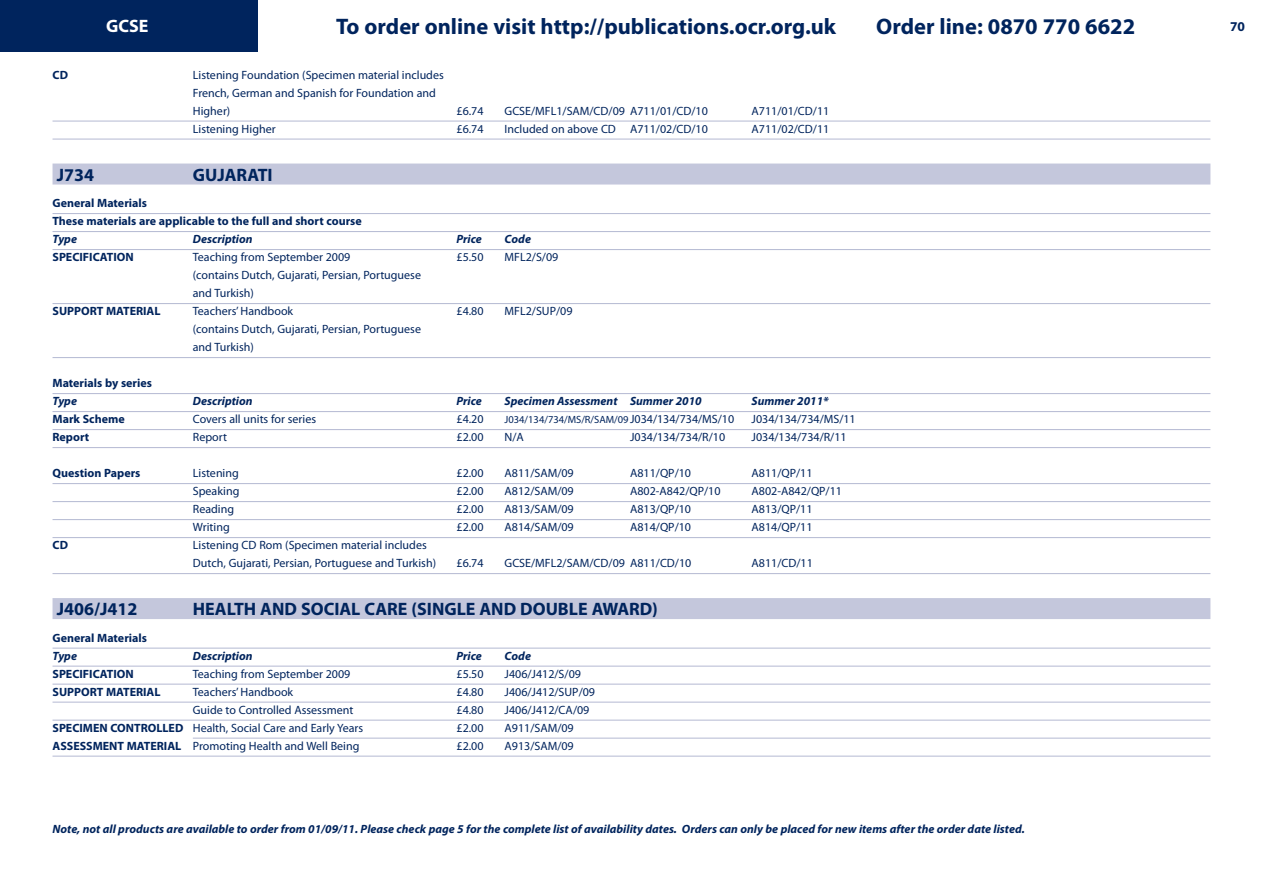
<style>
.page{position:relative;width:1263px;height:893px;background:#fff}
.page>*{position:absolute;margin:0;border:0;box-sizing:border-box;transform-origin:0 0}
.t1{font:700 22.5px "Myriad Pro";color:#00245d}
.subject_heading{font:700 18px "Myriad Pro";color:#00245d}
.t2{font:700 18px "Myriad Pro";color:#fff}
.t3{font:700 13.5px "Myriad Pro";color:#00245d}
.text_1{font:12px/18px "Myriad Pro";color:#00245d}
.text_1-2{font:italic 700 12px "Myriad Pro";color:#00245d}
.text_1-3{font:700 12px "Myriad Pro";color:#00245d}
.text_1-4{font:10.5px "Myriad Pro";color:#00245d}
.s1{font-size:12px}
.s2{font-weight:700}
</style>
<div class="page">
<div style="left:0;top:0;width:258px;height:51px;background:#00245d"></div>
<hr style="left:53px;top:121px;width:1157px;height:1px;background:#b4b9d2">
<hr style="left:53px;top:139px;width:1157px;height:1px;background:#b4b9d2">
<div style="left:53px;top:164px;width:1157px;height:21px;background:#c4c7dc"></div>
<hr style="left:53px;top:213px;width:1157px;height:1px;background:#b4b9d2">
<hr style="left:53px;top:231px;width:1157px;height:1px;background:#b4b9d2">
<hr style="left:53px;top:249px;width:1157px;height:1px;background:#b4b9d2">
<hr style="left:53px;top:303px;width:1157px;height:1px;background:#b4b9d2">
<hr style="left:53px;top:357px;width:1157px;height:1px;background:#b4b9d2">
<hr style="left:53px;top:393px;width:1157px;height:1px;background:#b4b9d2">
<hr style="left:53px;top:411px;width:1157px;height:1px;background:#b4b9d2">
<hr style="left:53px;top:429px;width:1157px;height:1px;background:#b4b9d2">
<hr style="left:53px;top:447px;width:1157px;height:1px;background:#b4b9d2">
<hr style="left:53px;top:483px;width:1157px;height:1px;background:#b4b9d2">
<hr style="left:53px;top:501px;width:1157px;height:1px;background:#b4b9d2">
<hr style="left:53px;top:519px;width:1157px;height:1px;background:#b4b9d2">
<hr style="left:53px;top:537px;width:1157px;height:1px;background:#b4b9d2">
<hr style="left:53px;top:573px;width:1157px;height:1px;background:#b4b9d2">
<div style="left:53px;top:598px;width:1157px;height:21px;background:#c4c7dc"></div>
<hr style="left:53px;top:648px;width:1157px;height:1px;background:#b4b9d2">
<hr style="left:53px;top:666px;width:1157px;height:1px;background:#b4b9d2">
<hr style="left:53px;top:684px;width:1157px;height:1px;background:#b4b9d2">
<hr style="left:53px;top:702px;width:1157px;height:1px;background:#b4b9d2">
<hr style="left:53px;top:720px;width:1157px;height:1px;background:#b4b9d2">
<hr style="left:193px;top:738px;width:1017px;height:1px;background:#b4b9d2">
<hr style="left:53px;top:756px;width:1157px;height:1px;background:#b4b9d2">
<p class="t2" style="left:106px;top:14px;width:44px">GCSE</p>
<h1 class="t1" style="left:336px;top:12px;width:502px">To order online visit http://publications.ocr.org.uk</h1>
<h1 class="t1" style="left:876px;top:12px;width:261px">Order line: 0870 770 6622</h1>
<p class="t3" style="left:1230px;top:18px;width:16px">70</p>
<p class="text_1-3" style="left:53px;top:67px;width:17px">CD</p>
<p class="text_1" style="left:193px;top:65px;width:252px">Listening Foundation (Specimen material includes<br>French, German and Spanish for Foundation and<br>Higher)</p>
<p class="text_1" style="left:456px;top:101px;width:29px">£6.74</p>
<p class="text_1" style="left:505px;top:101px;width:205px">GCSE/MFL1/SAM/CD/09 A711/01/CD/10</p>
<p class="text_1" style="left:752px;top:101px;width:79px">A711/01/CD/11</p>
<p class="text_1" style="left:193px;top:119px;width:84px">Listening Higher</p>
<p class="text_1" style="left:456px;top:119px;width:29px">£6.74</p>
<p class="text_1" style="left:505px;top:119px;width:205px">Included on above CD A711/02/CD/10</p>
<p class="text_1" style="left:752px;top:119px;width:79px">A711/02/CD/11</p>
<p class="subject_heading" style="left:57px;top:163px;width:39px">J734</p>
<p class="subject_heading" style="left:193px;top:163px;width:81px">GUJARATI</p>
<p class="text_1-3" style="left:53px;top:195px;width:96px">General Materials</p>
<p class="text_1-3" style="left:53px;top:213px;width:311px">These materials are applicable to the full and short course</p>
<p class="text_1-2" style="left:53px;top:231px;width:26px">Type</p>
<p class="text_1-2" style="left:193px;top:231px;width:61px">Description</p>
<p class="text_1-2" style="left:456px;top:231px;width:27px">Price</p>
<p class="text_1-2" style="left:505px;top:231px;width:28px">Code</p>
<p class="text_1-3" style="left:53px;top:249px;width:83px">SPECIFICATION</p>
<p class="text_1" style="left:193px;top:248px;width:159px">Teaching from September 2009</p>
<p class="text_1" style="left:456px;top:248px;width:29px">£5.50</p>
<p class="text_1" style="left:505px;top:248px;width:55px">MFL2/S/09</p>
<p class="text_1" style="left:193px;top:266px;width:230px">(contains Dutch, Gujarati, Persian, Portuguese and Turkish)</p>
<p class="text_1-3" style="left:53px;top:303px;width:110px">SUPPORT MATERIAL</p>
<p class="text_1" style="left:193px;top:302px;width:102px">Teachers’ Handbook</p>
<p class="text_1" style="left:456px;top:302px;width:29px">£4.80</p>
<p class="text_1" style="left:505px;top:302px;width:69px">MFL2/SUP/09</p>
<p class="text_1" style="left:193px;top:320px;width:230px">(contains Dutch, Gujarati, Persian, Portuguese and Turkish)</p>
<p class="text_1-3" style="left:53px;top:375px;width:101px">Materials by series</p>
<p class="text_1-2" style="left:53px;top:393px;width:26px">Type</p>
<p class="text_1-2" style="left:193px;top:393px;width:61px">Description</p>
<p class="text_1-2" style="left:456px;top:393px;width:27px">Price</p>
<p class="text_1-2" style="left:505px;top:393px;width:199px">Specimen Assessment Summer 2010</p>
<p class="text_1-2" style="left:752px;top:393px;width:79px">Summer 2011*</p>
<p class="text_1-3" style="left:53px;top:411px;width:74px">Mark Scheme</p>
<p class="text_1" style="left:193px;top:410px;width:125px">Covers all units for series</p>
<p class="text_1" style="left:456px;top:410px;width:29px">£4.20</p>
<p class="text_1-4" style="left:505px;top:413px;width:231px">J034/134/734/MS/R/SAM/09 <span class="s1">J034/134/734/MS/10</span></p>
<p class="text_1" style="left:752px;top:410px;width:106px">J034/134/734/MS/11</p>
<p class="text_1-3" style="left:53px;top:429px;width:38px">Report</p>
<p class="text_1" style="left:193px;top:428px;width:36px">Report</p>
<p class="text_1" style="left:456px;top:428px;width:29px">£2.00</p>
<p class="text_1" style="left:505px;top:428px;width:21px">N/A</p>
<p class="text_1" style="left:630px;top:428px;width:97px">J034/134/734/R/10</p>
<p class="text_1" style="left:752px;top:428px;width:97px">J034/134/734/R/11</p>
<p class="text_1-3" style="left:53px;top:465px;width:89px">Question Papers</p>
<p class="text_1" style="left:193px;top:464px;width:47px">Listening</p>
<p class="text_1" style="left:456px;top:464px;width:29px">£2.00</p>
<p class="text_1" style="left:505px;top:464px;width:71px">A811/SAM/09</p>
<p class="text_1" style="left:630px;top:464px;width:63px">A811/QP/10</p>
<p class="text_1" style="left:752px;top:464px;width:63px">A811/QP/11</p>
<p class="text_1" style="left:193px;top:482px;width:48px">Speaking</p>
<p class="text_1" style="left:456px;top:482px;width:29px">£2.00</p>
<p class="text_1" style="left:505px;top:482px;width:71px">A812/SAM/09</p>
<p class="text_1" style="left:630px;top:482px;width:92px">A802-A842/QP/10</p>
<p class="text_1" style="left:752px;top:482px;width:92px">A802-A842/QP/11</p>
<p class="text_1" style="left:193px;top:500px;width:43px">Reading</p>
<p class="text_1" style="left:456px;top:500px;width:29px">£2.00</p>
<p class="text_1" style="left:505px;top:500px;width:71px">A813/SAM/09</p>
<p class="text_1" style="left:630px;top:500px;width:63px">A813/QP/10</p>
<p class="text_1" style="left:752px;top:500px;width:63px">A813/QP/11</p>
<p class="text_1" style="left:193px;top:518px;width:38px">Writing</p>
<p class="text_1" style="left:456px;top:518px;width:29px">£2.00</p>
<p class="text_1" style="left:505px;top:518px;width:71px">A814/SAM/09</p>
<p class="text_1" style="left:630px;top:518px;width:63px">A814/QP/10</p>
<p class="text_1" style="left:752px;top:518px;width:63px">A814/QP/11</p>
<p class="text_1-3" style="left:53px;top:537px;width:17px">CD</p>
<p class="text_1" style="left:193px;top:536px;width:245px">Listening CD Rom (Specimen material includes<br>Dutch, Gujarati, Persian, Portuguese and Turkish)</p>
<p class="text_1" style="left:456px;top:554px;width:29px">£6.74</p>
<p class="text_1" style="left:505px;top:554px;width:188px">GCSE/MFL2/SAM/CD/09 A811/CD/10</p>
<p class="text_1" style="left:752px;top:554px;width:63px">A811/CD/11</p>
<p class="subject_heading" style="left:57px;top:597px;width:82px">J406/J412</p>
<p class="subject_heading" style="left:193px;top:597px;width:466px">HEALTH AND SOCIAL CARE (SINGLE AND DOUBLE AWARD)</p>
<p class="text_1-3" style="left:53px;top:630px;width:96px">General Materials</p>
<p class="text_1-2" style="left:53px;top:648px;width:26px">Type</p>
<p class="text_1-2" style="left:193px;top:648px;width:61px">Description</p>
<p class="text_1-2" style="left:456px;top:648px;width:27px">Price</p>
<p class="text_1-2" style="left:505px;top:648px;width:28px">Code</p>
<p class="text_1-3" style="left:53px;top:666px;width:83px">SPECIFICATION</p>
<p class="text_1" style="left:193px;top:664px;width:159px">Teaching from September 2009</p>
<p class="text_1" style="left:456px;top:664px;width:29px">£5.50</p>
<p class="text_1" style="left:505px;top:664px;width:78px">J406/J412/S/09</p>
<p class="text_1-3" style="left:53px;top:684px;width:110px">SUPPORT MATERIAL</p>
<p class="text_1" style="left:193px;top:682px;width:102px">Teachers’ Handbook</p>
<p class="text_1" style="left:456px;top:682px;width:29px">£4.80</p>
<p class="text_1" style="left:505px;top:682px;width:92px">J406/J412/SUP/09</p>
<p class="text_1" style="left:193px;top:700px;width:162px">Guide to Controlled Assessment</p>
<p class="text_1" style="left:456px;top:700px;width:29px">£4.80</p>
<p class="text_1" style="left:505px;top:700px;width:86px">J406/J412/CA/09</p>
<p class="text_1" style="left:53px;top:718px;width:312px"><span class="s2">SPECIMEN CONTROLLED</span> Health, Social Care and Early Years</p>
<p class="text_1" style="left:456px;top:718px;width:29px">£2.00</p>
<p class="text_1" style="left:505px;top:718px;width:71px">A911/SAM/09</p>
<p class="text_1" style="left:53px;top:736px;width:308px"><span class="s2">ASSESSMENT MATERIAL</span> Promoting Health and Well Being</p>
<p class="text_1" style="left:456px;top:736px;width:29px">£2.00</p>
<p class="text_1" style="left:505px;top:736px;width:71px">A913/SAM/09</p>
<p class="text_1-2" style="left:53px;top:821px;width:974px">Note, not all products are available to order from 01/09/11. Please check page 5 for the complete list of availability dates. Orders can only be placed for new items after the order date listed.</p>
</div>
